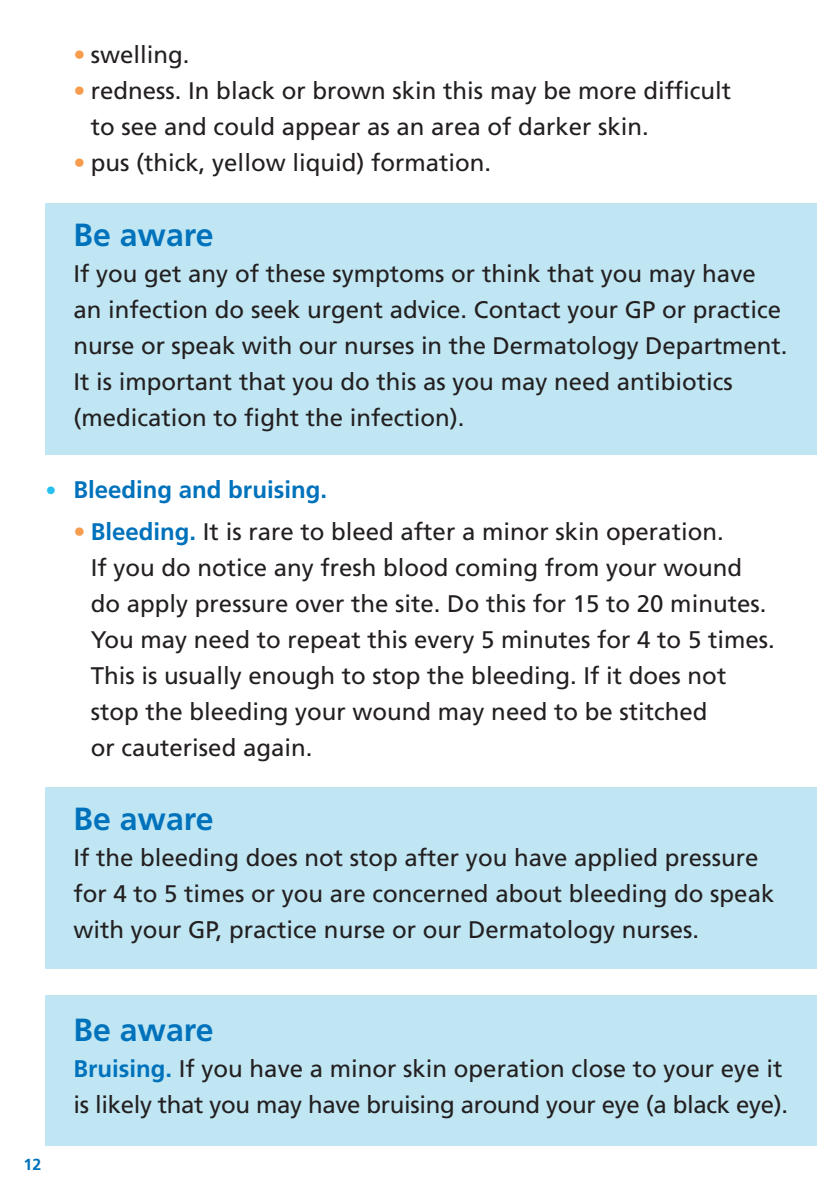
<style>
.page{position:relative;width:840px;height:1191px;background:#fff}
.page>*{position:absolute;margin:0;border:0;box-sizing:border-box;transform-origin:0 0}
.Large_title{font:700 32px "Frutiger";color:#0072bc}
.Bullet_points{font:24px/36px "Frutiger LT Std";color:#231f20}
.t1{font:700 24px "Frutiger LT Std";color:#0072bc}
.t2{font:700 16px "Frutiger";color:#0072bc}
.s1{font-family:"Frutiger";color:#f79b4d}
.s2{font-family:"Frutiger";font-weight:400;font-size:22px;color:#26bff0}
.s3{font-weight:700;color:#0072bc}
</style>
<div class="page">
<div style="left:45px;top:204px;width:771px;height:251px;background:#bfe6f2"></div>
<div style="left:45px;top:787px;width:771px;height:181px;background:#bfe6f2"></div>
<div style="left:45px;top:995px;width:771px;height:150px;background:#bfe6f2"></div>
<p class="Bullet_points" style="left:73px;top:37px;width:118px"><span class="s1">•</span> swelling.</p>
<p class="Bullet_points" style="left:91px;top:73px;width:641px;text-indent:-17px"><span class="s1">•</span> redness. In black or brown skin this may be more difficult to see and could appear as an area of darker skin.</p>
<p class="Bullet_points" style="left:73px;top:145px;width:419px"><span class="s1">•</span> pus (thick, yellow liquid) formation.</p>
<p class="Large_title" style="left:73px;top:216px;width:141px">Be aware</p>
<p class="Bullet_points" style="left:73px;top:256px;width:715px">If you get any of these symptoms or think that you may have an infection do seek urgent advice. Contact your GP or practice nurse or speak with our nurses in the Dermatology Department.<br>It is important that you do this as you may need antibiotics (medication to fight the infection).</p>
<p class="t1" style="left:45px;top:475px;width:283px"><span class="s2">•</span> Bleeding and bruising.</p>
<p class="Bullet_points" style="left:91px;top:513px;width:685px;text-indent:-17px"><span class="s1">•</span> <span class="s3">Bleeding.</span> It is rare to bleed after a minor skin operation.<br>If you do notice any fresh blood coming from your wound do apply pressure over the site. Do this for 15 to 20 minutes.<br>You may need to repeat this every 5 minutes for 4 to 5 times.<br>This is usually enough to stop the bleeding. If it does not stop the bleeding your wound may need to be stitched<br>or cauterised again.</p>
<p class="Large_title" style="left:73px;top:800px;width:141px">Be aware</p>
<p class="Bullet_points" style="left:73px;top:840px;width:702px">If the bleeding does not stop after you have applied pressure for 4 to 5 times or you are concerned about bleeding do speak with your GP, practice nurse or our Dermatology nurses.</p>
<p class="t2" style="left:24px;top:1154px;width:19px">12</p>
<p class="Large_title" style="left:73px;top:1010px;width:141px">Be aware</p>
<p class="Bullet_points" style="left:73px;top:1050px;width:715px"><span class="s3">Bruising.</span> If you have a minor skin operation close to your eye it is likely that you may have bruising around your eye (a black eye).</p>
</div>
